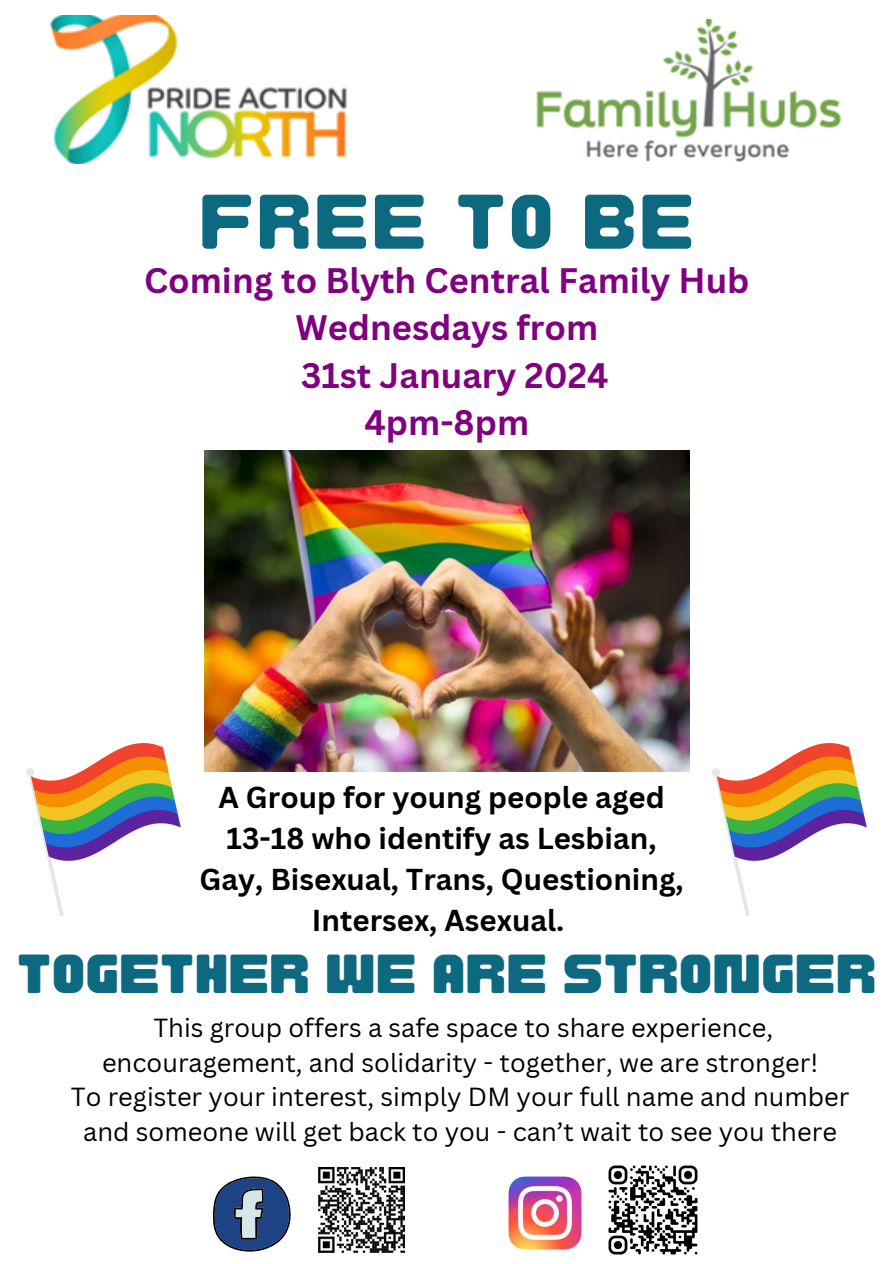
<style>
.page{position:relative;width:894px;height:1264px;background:#fff}
.page>*{position:absolute;margin:0;border:0;box-sizing:border-box;transform-origin:0 0}
.t1{font:500 67.5px "Cosmic Octo";color:#0c6980}
.t2{font:700 48px "Cosmic Octo";color:#0c6980}
.t3{font:700 34.5px "Canva Sans";color:#800080}
.t4{font:700 29.4px/40.7px "Canva Sans";color:#000;text-align:center}
.t5{font:25.5px/34.8px "Canva Sans";color:#000;text-align:center}
</style>
<div class="page">
<img style="left:536px;top:20px;width:306px;height:142px">
<img style="left:204px;top:450px;width:485px;height:321px">
<img style="left:27px;top:743px;width:154px;height:172px">
<img style="left:712px;top:743px;width:154px;height:172px">
<img style="left:49px;top:15px;width:298px;height:149px">
<img style="left:319px;top:1167px;width:85px;height:85px">
<svg style="left:213px;top:1176px;width:78px;height:76px"></svg>
<img style="left:508px;top:1176px;width:73px;height:73px">
<img style="left:608px;top:1165px;width:90px;height:90px">
<p class="t1" style="left:198px;top:181px;width:499px">FREE TO BE</p>
<p class="t3" style="left:144px;top:256px;width:607px">Coming to Blyth Central Family Hub</p>
<p class="t3" style="left:295px;top:303px;width:304px">Wednesdays from</p>
<p class="t3" style="left:301px;top:351px;width:309px">31st January 2024</p>
<p class="t3" style="left:364px;top:398px;width:166px">4pm-8pm</p>
<p class="t4" style="left:199px;top:776px;width:485px">A Group for young people aged<br>13-18 who identify as Lesbian,<br>Gay, Bisexual, Trans, Questioning,<br>Intersex, Asexual.</p>
<p class="t2" style="left:17px;top:945px;width:860px">TOGETHER WE ARE STRONGER</p>
<p class="t5" style="left:102px;top:1009px;width:717px">This group offers a safe space to share experience, encouragement, and solidarity - together, we are stronger!</p>
<p class="t5" style="left:71px;top:1079px;width:780px">To register your interest, simply DM your full name and number and someone will get back to you - can’t wait to see you there</p>
</div>
